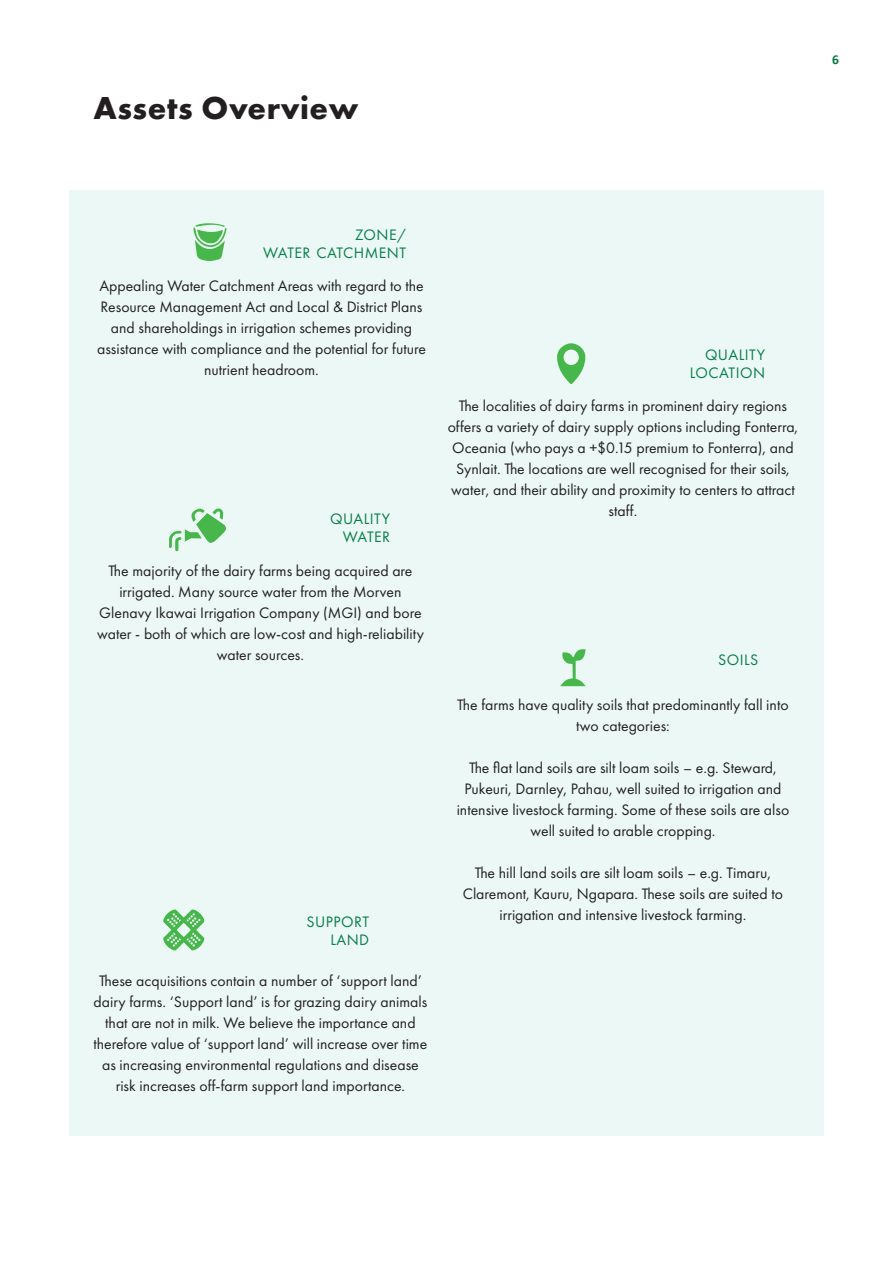
<style>
.page{position:relative;width:893px;height:1263px;background:#fff}
.page>*{position:absolute;margin:0;border:0;box-sizing:border-box;transform-origin:0 0}
.Headline{font:700 33px "Futura PT";letter-spacing:.015em;color:#231f20}
.Body_Copy{font:15.75px/21px "Futura PT";color:#231f20;text-align:center}
.Data_Heading{font:15.75px/18px "Futura PT";letter-spacing:.03em;color:#087e4b;text-align:right}
.t1{font:700 13.5px "Calibri";color:#047540}
.s1{font-size:15px}
</style>
<div class="page">
<div style="left:69px;top:191px;width:755px;height:945px;background:#ecf8f5"></div>
<svg style="left:557px;top:343px;width:28px;height:41px"></svg>
<svg style="left:169px;top:508px;width:57px;height:44px"></svg>
<svg style="left:560px;top:649px;width:25px;height:37px"></svg>
<svg style="left:193px;top:223px;width:34px;height:38px"></svg>
<svg style="left:163px;top:909px;width:42px;height:42px"></svg>
<p class="Headline" style="left:94px;top:86px;width:266px">Assets Overview</p>
<p class="t1" style="left:832px;top:50px;width:8px">6</p>
<p class="Data_Heading" style="left:263px;top:226px;width:144px">ZON E<span class="s1">/<br></span>WATER CATCHMENT</p>
<p class="Body_Copy" style="left:97px;top:275px;width:330px">Appealing Water Catchment Areas with regard to the Resource Management Act and Local &amp; District Plans and shareholdings in irrigation schemes providing assistance with compliance and the potential for future nutrient headroom.</p>
<p class="Data_Heading" style="left:330px;top:509px;width:62px">QUALITY<br>WATER</p>
<p class="Body_Copy" style="left:97px;top:560px;width:328px">The majority of the dairy farms being acquired are irrigated. Many source water from the Morven Glenavy Ikawai Irrigation Company (MGI) and bore water - both of which are low-cost and high-reliability water sources.</p>
<p class="Data_Heading" style="left:307px;top:912px;width:64px">SUPPORT<br>LAN D</p>
<p class="Body_Copy" style="left:94px;top:970px;width:335px">These acquisitions contain a number of ‘support land’ dairy farms. ‘Support land’ is for grazing dairy animals that are not in milk. We believe the importance and therefore value of ‘support land’ will increase over time as increasing environmental regulations and disease risk increases off-farm support land importance.</p>
<p class="Data_Heading" style="left:690px;top:346px;width:77px">QUALITY<br>LOCATION</p>
<p class="Body_Copy" style="left:448px;top:395px;width:352px">The localities of dairy farms in prominent dairy regions offers a variety of dairy supply options including Fonterra, Oceania (who pays a +$0.15 premium to Fonterra), and Synlait. The locations are well recognised for their soils, water, and their ability and proximity to centers to attract staff.</p>
<p class="Data_Heading" style="left:718px;top:650px;width:42px">SOILS</p>
<p class="Body_Copy" style="left:457px;top:694px;width:333px">The farms have quality soils that predominantly fall into two categories:</p>
<p class="Body_Copy" style="left:457px;top:757px;width:334px">The flat land soils are silt loam soils – e.g. Steward, Pukeuri, Darnley, Pahau, well suited to irrigation and intensive livestock farming. Some of these soils are also well suited to arable cropping.</p>
<p class="Body_Copy" style="left:463px;top:862px;width:322px">The hill land soils are silt loam soils – e.g. Timaru,<br>Claremont, Kauru, Ngapara. These soils are suited to irrigation and intensive livestock farming.</p>
</div>
